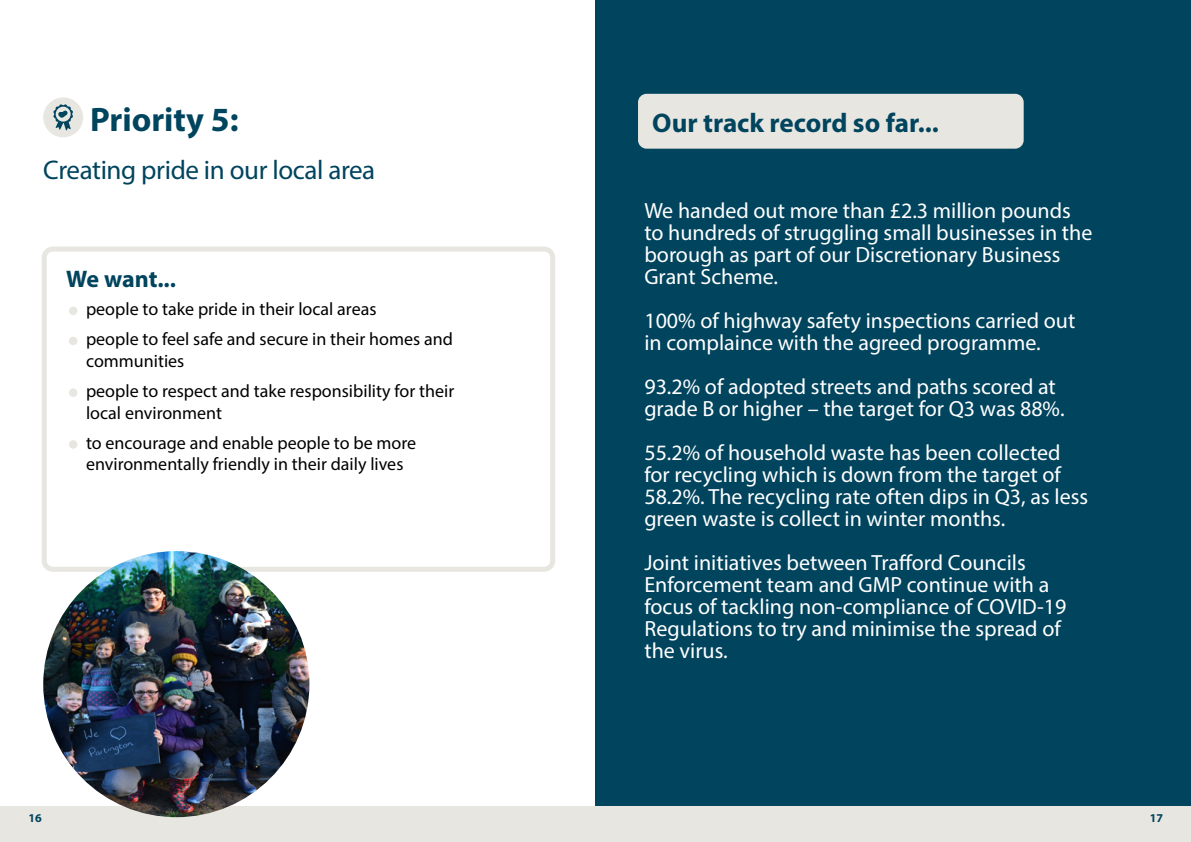
<style>
.page{position:relative;width:1191px;height:842px;background:#fff}
.page>*{position:absolute;margin:0;border:0;box-sizing:border-box;transform-origin:0 0}
.t1{font:700 34px "Myriad Pro";color:#00445e}
.t2{font:27px "Myriad Pro";letter-spacing:-.015em;color:#00445e}
.t3{font:700 27px "Myriad Pro";color:#00445e}
.t4{font:700 24px "Myriad Pro";letter-spacing:-.005em;color:#00445e}
.t5{font:22px/22px "Myriad Pro";color:#fff}
.t6{font:18px/30.1px "Myriad Pro";color:#000}
.t7{font:700 12px "Myriad Pro";color:#00445e}
</style>
<div class="page">
<div style="left:595px;top:0;width:596px;height:817px;background:#00445e"></div>
<div style="left:638px;top:94px;width:385px;height:55px;background:#e7e6e1;border-radius:9px"></div>
<div style="left:42px;top:247px;width:513px;height:325px;border:5px solid #e7e6e1;border-radius:9px"></div>
<div style="left:69px;top:307px;width:8px;height:8px;background:#e7e6e1;border-radius:50%"></div>
<div style="left:69px;top:337px;width:8px;height:8px;background:#e7e6e1;border-radius:50%"></div>
<div style="left:69px;top:388px;width:8px;height:9px;background:#e7e6e1;border-radius:50%"></div>
<div style="left:69px;top:440px;width:8px;height:9px;background:#e7e6e1;border-radius:50%"></div>
<div style="left:43px;top:97px;width:40px;height:40px;background:#e7e6e1;border-radius:50%"></div>
<svg style="left:53px;top:104px;width:20px;height:26px"></svg>
<div style="left:0;top:806px;width:1191px;height:36px;background:#e7e6e1"></div>
<img style="left:43px;top:551px;width:266px;height:266px;border-radius:133px">
<h1 class="t1" style="left:90px;top:98px;width:150px">Priority 5:</h1>
<p class="t3" style="left:652px;top:105px;width:288px">Our track record so far...</p>
<p class="t2" style="left:43px;top:153px;width:333px">Creating pride in our local area</p>
<p class="t4" style="left:66px;top:263px;width:111px">We want...</p>
<p class="t6" style="left:86px;top:294px;width:368px">people to take pride in their local areas<br>people to feel safe and secure in their homes and</p>
<p class="t6" style="left:86px;top:346px;width:370px">communities<br>people to respect and take responsibility for their</p>
<p class="t6" style="left:86px;top:397px;width:332px">local environment<br>to encourage and enable people to be more</p>
<p class="t6" style="left:86px;top:449px;width:319px">environmentally friendly in their daily lives</p>
<p class="t5" style="left:644px;top:199px;width:449px">We handed out more than £2.3 million pounds to hundreds of struggling small businesses in the borough as part of our Discretionary Business Grant Scheme.</p>
<p class="t5" style="left:644px;top:309px;width:432px">100% of highway safety inspections carried out in complaince with the agreed programme.</p>
<p class="t5" style="left:644px;top:375px;width:422px">93.2% of adopted streets and paths scored at grade B or higher – the target for Q3 was 88%.</p>
<p class="t5" style="left:644px;top:441px;width:445px">55.2% of household waste has been collected for recycling which is down from the target of 58.2%. The recycling rate often dips in Q3, as less green waste is collect in winter months.</p>
<p class="t5" style="left:644px;top:551px;width:423px">Joint initiatives between Trafford Councils Enforcement team and GMP continue with a focus of tackling non-compliance of COVID-19<br>Regulations to try and minimise the spread of the virus.</p>
<p class="t7" style="left:28px;top:810px;width:15px">16</p>
<p class="t7" style="left:1149px;top:810px;width:15px">17</p>
</div>
